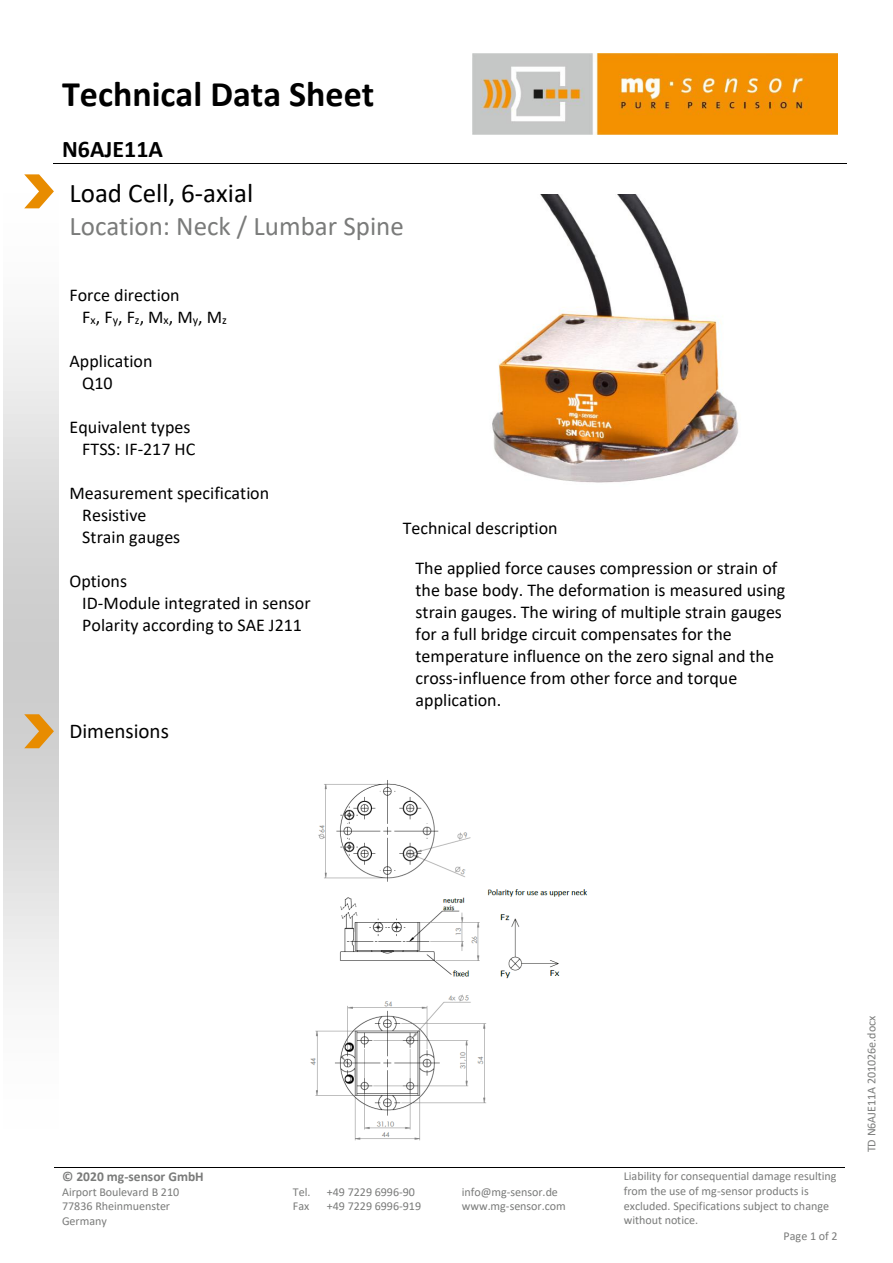
<style>
.page{position:relative;width:893px;height:1263px;background:#fff}
.page>*{position:absolute;margin:0;border:0;box-sizing:border-box;transform-origin:0 0}
.t1{font:700 36px "Calibri";color:#000}
.t2{font:27px "Calibri";color:#7a7b7a}
.t3{font:27px "Calibri";color:#000}
.t4{font:700 24px "Calibri";color:#000}
.t5{font:21px "Calibri";color:#000}
.t6{font:18px/22px "Calibri";color:#000}
.t7{font:700 13.5px "Calibri";color:#7a7b7a}
.t8{font:12px/14.7px "Calibri";letter-spacing:-.005em;color:#7a7b7a}
</style>
<div class="page">
<hr style="left:53px;top:163px;width:398px;height:1px;background:#000">
<hr style="left:450px;top:163px;width:397px;height:1px;background:#000">
<hr style="left:54px;top:1167px;width:562px;height:1px;background:#000">
<hr style="left:616px;top:1167px;width:229px;height:1px;background:#000">
<img style="left:472px;top:53px;width:366px;height:81px">
<svg style="left:3px;top:208px;width:55px;height:784px"></svg>
<svg style="left:24px;top:174px;width:30px;height:34px"></svg>
<svg style="left:24px;top:714px;width:30px;height:34px"></svg>
<img style="left:310px;top:780px;width:277px;height:361px">
<img style="left:492px;top:195px;width:246px;height:288px">
<h1 class="t1" style="left:62px;top:79px;width:314px">Technical Data Sheet</h1>
<h3 class="t4" style="left:62px;top:139px;width:102px">N6AJE11A</h3>
<p class="t3" style="left:69px;top:181px;width:185px">Load Cell, 6-axial</p>
<p class="t2" style="left:69px;top:214px;width:336px">Location: Neck / Lumbar Spine</p>
<p class="t6" style="left:69px;top:285px;width:112px">Force direction</p>
<p class="t6" style="left:82px;top:307px;width:146px">F<sub>x</sub>, F<sub>y</sub>, F<sub>z</sub>, M<sub>x</sub>, M<sub>y</sub>, M<sub>z</sub></p>
<p class="t6" style="left:69px;top:351px;width:84px">Application</p>
<p class="t6" style="left:82px;top:374px;width:32px">Q10</p>
<p class="t6" style="left:69px;top:417px;width:123px">Equivalent types</p>
<p class="t6" style="left:82px;top:439px;width:115px">FTSS: IF-217 HC</p>
<p class="t6" style="left:69px;top:483px;width:201px">Measurement specification</p>
<p class="t6" style="left:82px;top:505px;width:66px">Resistive</p>
<p class="t6" style="left:82px;top:527px;width:100px">Strain gauges</p>
<p class="t6" style="left:69px;top:571px;width:59px">Options</p>
<p class="t6" style="left:82px;top:593px;width:230px">ID-Module integrated in sensor</p>
<p class="t6" style="left:82px;top:615px;width:221px">Polarity according to SAE J211</p>
<p class="t5" style="left:69px;top:722px;width:101px">Dimensions</p>
<p class="t6" style="left:403px;top:519px;width:156px">Technical description</p>
<p class="t6" style="left:416px;top:559px;width:371px">The applied force causes compression or strain of the base body. The deformation is measured using strain gauges. The wiring of multiple strain gauges for a full bridge circuit compensates for the temperature influence on the zero signal and the cross-influence from other force and torque application.</p>
<p class="t7" style="left:62px;top:1170px;width:143px">© 2020 mg-sensor GmbH</p>
<p class="t8" style="left:624px;top:1170px;width:214px">Liability for consequential damage resulting from the use of mg-sensor products is excluded. Specifications subject to change without notice.</p>
<p class="t8" style="left:62px;top:1185px;width:119px">Airport Boulevard B 210</p>
<p class="t8" style="left:293px;top:1185px;width:19px">Tel.</p>
<p class="t8" style="left:327px;top:1185px;width:90px">+49 7229 6996-90</p>
<p class="t8" style="left:462px;top:1185px;width:98px">info@mg-sensor.de</p>
<p class="t8" style="left:62px;top:1200px;width:110px">77836 Rheinmuenster</p>
<p class="t8" style="left:293px;top:1200px;width:18px">Fax</p>
<p class="t8" style="left:327px;top:1200px;width:96px">+49 7229 6996-919</p>
<p class="t8" style="left:462px;top:1200px;width:105px">www.mg-sensor.com</p>
<p class="t8" style="left:62px;top:1215px;width:46px">Germany</p>
<p class="t8" style="left:784px;top:1229px;width:55px">Page 1 of 2</p>
<p class="t8" style="left:865px;top:1152px;width:138px;rotate:-90deg">TD N6AJE11A 201026e.docx</p>
</div>
